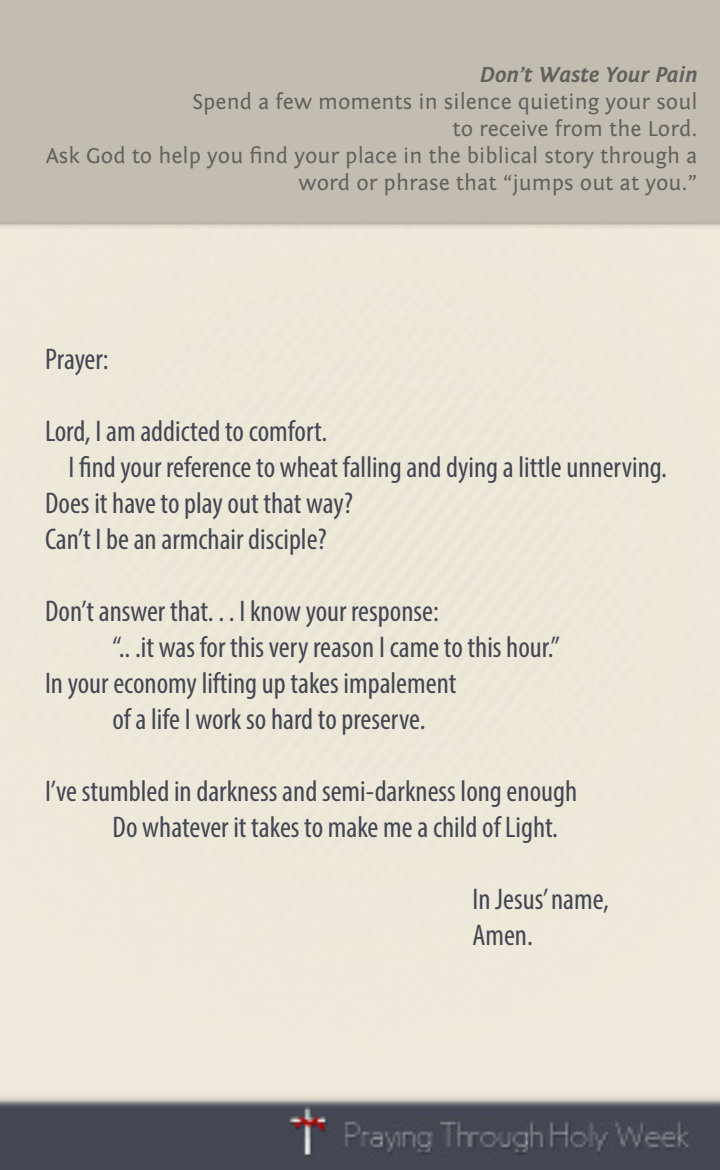
<style>
.page{position:relative;width:720px;height:1170px;background:#fff}
.page>*{position:absolute;margin:0;border:0;box-sizing:border-box;transform-origin:0 0}
.t1{font:condensed 30px "Myriad Pro";color:#434753}
.t2{font:22.5px/27px "Fontin Sans CR";color:#62615e;text-align:right}
.t3{font:italic 700 22.5px "Fontin Sans CR";color:#62615e}
</style>
<div class="page">
<img style="left:0;top:0;width:720px;height:1170px">
<p class="t3" style="left:480px;top:62px;width:219px">Don’t Waste Your Pain</p>
<p class="t2" style="left:46px;top:89px;width:653px">Spend a few moments in silence quieting your soul<br>to receive from the Lord.<br>Ask God to help you find your place in the biblical story through a word or phrase that “jumps out at you.”</p>
<p class="t1" style="left:45px;top:341px;width:65px">Prayer:</p>
<p class="t1" style="left:45px;top:413px;width:284px">Lord, I am addicted to comfort.</p>
<p class="t1" style="left:69px;top:449px;width:600px">I find your reference to wheat falling and dying a little unnerving.</p>
<p class="t1" style="left:45px;top:485px;width:310px">Does it have to play out that way?</p>
<p class="t1" style="left:45px;top:521px;width:283px">Can’t I be an armchair disciple?</p>
<p class="t1" style="left:45px;top:593px;width:395px">Don’t answer that. . . I know your response:</p>
<p class="t1" style="left:112px;top:629px;width:449px">“.. .it was for this very reason I came to this hour.”</p>
<p class="t1" style="left:45px;top:665px;width:413px">In your economy lifting up takes impalement</p>
<p class="t1" style="left:112px;top:701px;width:315px">of a life I work so hard to preserve.</p>
<p class="t1" style="left:45px;top:773px;width:534px">I’ve stumbled in darkness and semi-darkness long enough</p>
<p class="t1" style="left:112px;top:809px;width:447px">Do whatever it takes to make me a child of Light.</p>
<p class="t1" style="left:472px;top:881px;width:138px">In Jesus’ name,</p>
<p class="t1" style="left:472px;top:917px;width:62px">Amen.</p>
</div>
